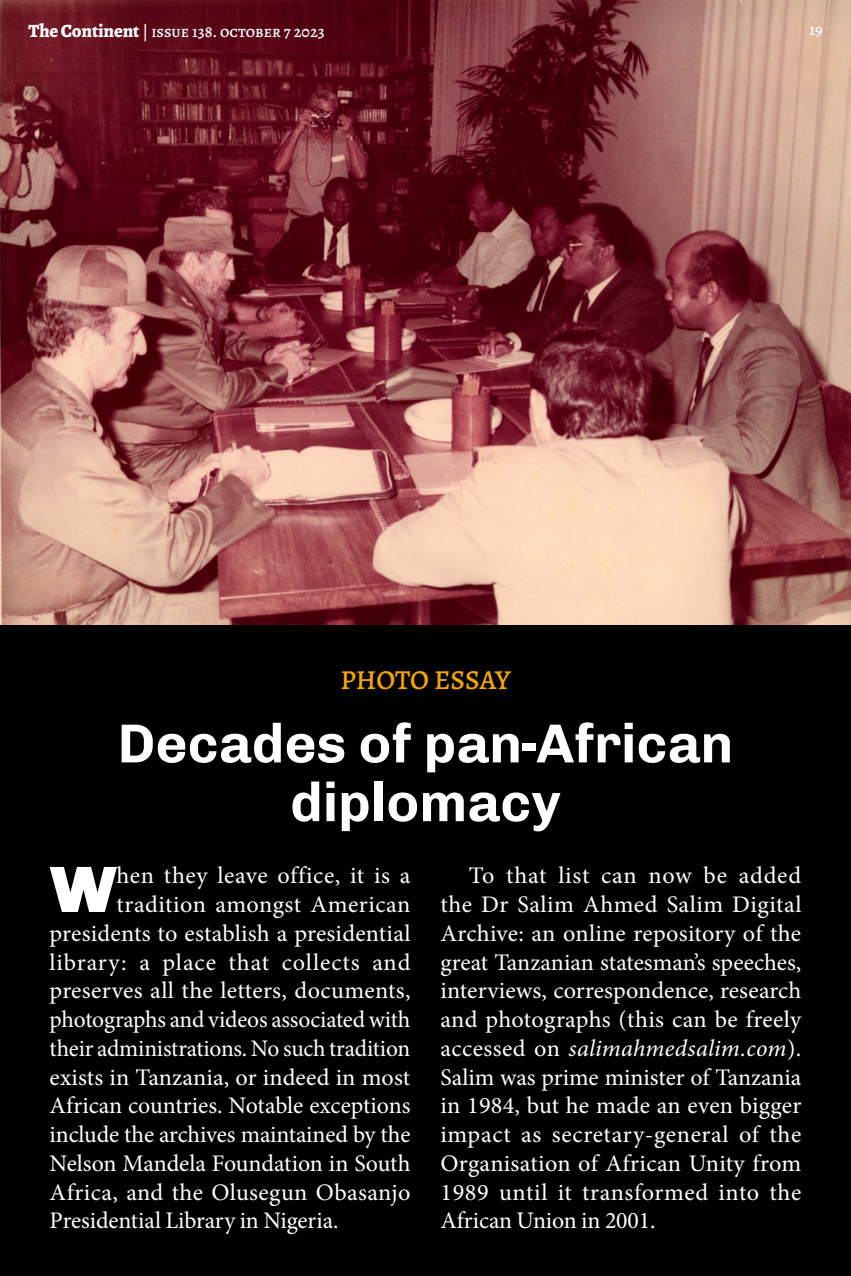
<style>
.page{position:relative;width:851px;height:1276px;background:#fff}
.page>*{position:absolute;margin:0;border:0;box-sizing:border-box;transform-origin:0 0}
.t1{font:900 65.75px "Chivo";color:#fff}
.t2{font:700 55px/58.8px "Chivo";color:#fff;text-align:center}
.t3{font:500 27.5px "Alegreya";color:#f7a600}
.t4{font:23.75px/28.8px "Minion Pro";color:#fff;text-align:justify}
.t5{font:23.75px "Minion Pro";letter-spacing:.035em;color:#fff}
.t6{font:23.75px "Minion Pro";letter-spacing:.025em;color:#fff}
.t7{font:23.75px "Minion Pro";letter-spacing:.02em;color:#fff}
.t8{font:500 16.25px "Alegreya";color:#fff}
.s1{font-weight:800;font-size:18.75px}
.s2{font-style:italic}
</style>
<div class="page">
<div style="left:0;top:0;width:850px;height:1276px;background:#000"></div>
<img style="left:0;top:0;width:850px;height:624px">
<p class="t8" style="left:28px;top:21px;width:298px"><span class="s1">The Continent</span> | issue 138. october 7 2023</p>
<p class="t8" style="left:809px;top:19px;width:15px">19</p>
<p class="t3" style="left:340px;top:662px;width:172px">PHOTO ESSAY</p>
<p class="t2" style="left:118px;top:714px;width:617px">Decades of pan-African diplomacy</p>
<p class="t1" style="left:50px;top:850px;width:69px">W</p>
<p class="t6" style="left:117px;top:859px;width:295px">hen they leave office, it is a</p>
<p class="t7" style="left:117px;top:888px;width:295px">tradition amongst American</p>
<p class="t4" style="left:50px;top:919px;width:362px">presidents to establish a presidential</p>
<p class="t5" style="left:50px;top:946px;width:362px">library: a place that collects and</p>
<p class="t4" style="left:50px;top:976px;width:362px">preserves all the letters, documents,</p>
<p class="t4" style="left:50px;top:1005px;width:362px">photographs and videos associated with</p>
<p class="t4" style="left:50px;top:1034px;width:362px">their administrations. No such tradition</p>
<p class="t4" style="left:50px;top:1062px;width:362px">exists in Tanzania, or indeed in most</p>
<p class="t4" style="left:50px;top:1091px;width:362px">African countries. Notable exceptions</p>
<p class="t4" style="left:50px;top:1120px;width:362px">include the archives maintained by the</p>
<p class="t4" style="left:50px;top:1149px;width:362px">Nelson Mandela Foundation in South</p>
<p class="t4" style="left:50px;top:1177px;width:362px">Africa, and the Olusegun Obasanjo</p>
<p class="t4" style="left:50px;top:1206px;width:290px">Presidential Library in Nigeria.</p>
<p class="t4" style="left:440px;top:861px;width:362px;text-indent:28px">To that list can now be added the Dr Salim Ahmed Salim Digital Archive: an online repository of the great Tanzanian statesman’s speeches, interviews, correspondence, research and photographs (this can be freely accessed on <span class="s2">salimahmedsalim.com</span>).<br>Salim was prime minister of Tanzania in 1984, but he made an even bigger impact as secretary-general of the Organisation of African Unity from 1989 until it transformed into the African Union in 2001.</p>
</div>
